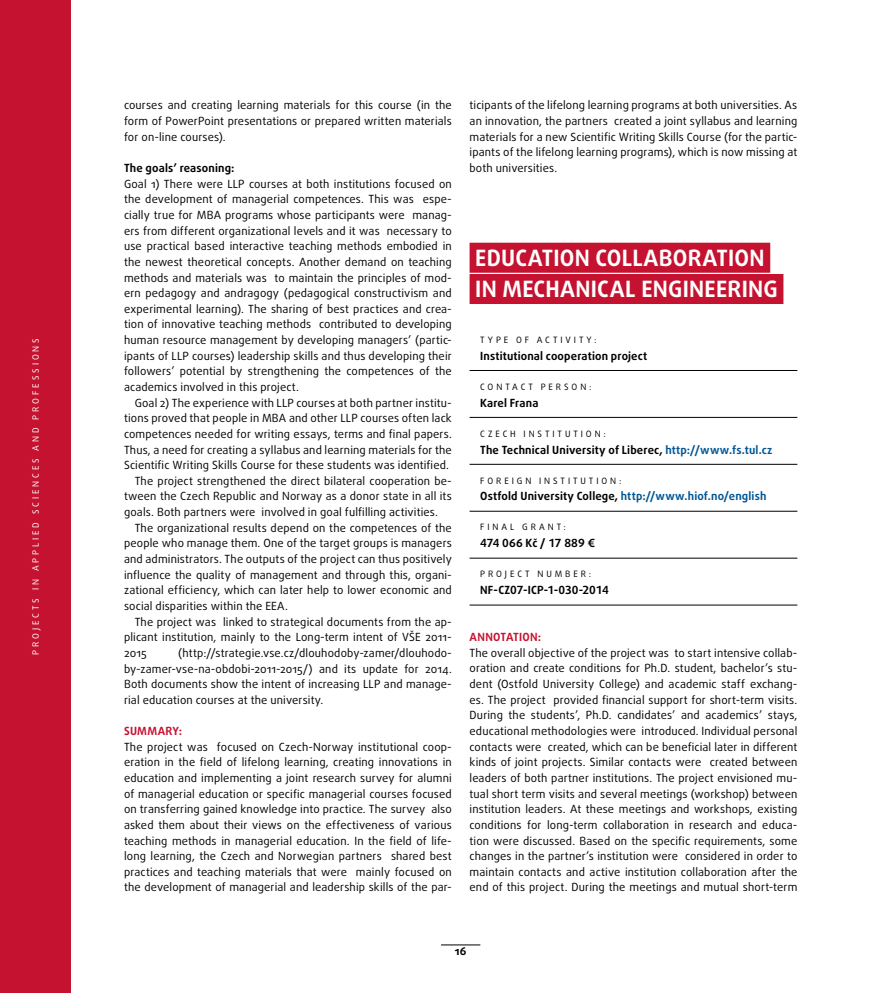
<style>
.page{position:relative;width:886px;height:993px;background:#fff}
.page>*{position:absolute;margin:0;border:0;box-sizing:border-box;transform-origin:0 0}
.t1{font:700 22.5px/31.2px "Daxline Pro";letter-spacing:.01em;color:#fff}
.t2{font:11.25px/15.6px "Daxline Pro";letter-spacing:.01em;color:#000;text-align:justify}
.t3{font:700 11.25px "Daxline Pro";letter-spacing:.01em;color:#000}
.t4{font:700 11.25px "Daxline Pro";letter-spacing:.015em;color:#005695}
.t5{font:700 11.25px "Daxline Pro";letter-spacing:.025em;color:#c41230}
.t6{font:8.75px "Daxline Pro";letter-spacing:.335em;color:#000}
.t7{font:8.75px "Daxline Pro";letter-spacing:.33em;color:#fff}
.s1{color:#005695}
.s2{color:#000}
</style>
<div class="page">
<div style="left:469px;top:243px;width:301px;height:30px;background:#c41230"></div>
<div style="left:469px;top:274px;width:314px;height:30px;background:#c41230"></div>
<hr style="left:469px;top:370px;width:328px;height:1px;background:#000">
<hr style="left:469px;top:417px;width:328px;height:1px;background:#000">
<hr style="left:469px;top:464px;width:328px;height:1px;background:#000">
<hr style="left:469px;top:511px;width:328px;height:1px;background:#000">
<hr style="left:469px;top:557px;width:328px;height:1px;background:#000">
<hr style="left:469px;top:604px;width:328px;height:1px;background:#000">
<div style="left:0;top:0;width:71px;height:992px;background:#c41230"></div>
<hr style="left:441px;top:944px;width:39px;height:1px;background:#000">
<p class="t7" style="left:30px;top:654px;width:318px;rotate:-90deg">PROJECTS IN APPLIED SCIENCES AND PROFESSIONS</p>
<p class="t2" style="left:124px;top:98px;width:329px">courses and creating learning materials for this course (in the form of PowerPoint presentations or prepared written materials for on-line courses).</p>
<p class="t3" style="left:124px;top:160px;width:112px">The goals’ reasoning:</p>
<p class="t2" style="left:124px;top:176px;width:329px">Goal 1) There were LLP courses at both institutions focused on the development of managerial competences. This was espe&shy;cially true for MBA programs whose participants were manag&shy;ers from different organizational levels and it was necessary to use practical based interactive teaching methods embodied in the newest theoretical concepts. Another demand on teaching methods and materials was to maintain the principles of mod&shy;ern pedagogy and andragogy (pedagogical constructivism and experimental learning). The sharing of best practices and crea&shy;tion of innovative teaching methods contributed to developing human resource management by developing managers’ (partic&shy;ipants of LLP courses) leadership skills and thus developing their followers’ potential by strengthening the competences of the academics involved in this project.</p>
<p class="t2" style="left:135px;top:395px;width:319px">Goal 2) The experience with LLP courses at both partner institu-</p>
<p class="t2" style="left:124px;top:410px;width:329px">tions proved that people in MBA and other LLP courses often lack</p>
<p class="t2" style="left:124px;top:426px;width:329px">competences needed for writing essays, terms and final papers.</p>
<p class="t2" style="left:124px;top:441px;width:329px">Thus, a need for creating a syllabus and learning materials for the</p>
<p class="t2" style="left:124px;top:457px;width:326px">Scientific Writing Skills Course for these students was identified.</p>
<p class="t2" style="left:135px;top:473px;width:319px">The project strengthened the direct bilateral cooperation be-</p>
<p class="t2" style="left:124px;top:488px;width:329px">tween the Czech Republic and Norway as a donor state in all its</p>
<p class="t2" style="left:124px;top:504px;width:315px">goals. Both partners were involved in goal fulfilling activities.</p>
<p class="t2" style="left:135px;top:520px;width:319px">The organizational results depend on the competences of the</p>
<p class="t2" style="left:124px;top:535px;width:329px">people who manage them. One of the target groups is managers</p>
<p class="t2" style="left:124px;top:551px;width:329px">and administrators. The outputs of the project can thus positively</p>
<p class="t2" style="left:124px;top:566px;width:329px">influence the quality of management and through this, organi-</p>
<p class="t2" style="left:124px;top:582px;width:329px">zational efficiency, which can later help to lower economic and</p>
<p class="t2" style="left:124px;top:598px;width:165px">social disparities within the EEA.</p>
<p class="t2" style="left:135px;top:613px;width:319px">The project was linked to strategical documents from the ap-</p>
<p class="t2" style="left:124px;top:629px;width:329px">plicant institution, mainly to the Long-term intent of VŠE 2011-</p>
<p class="t2" style="left:124px;top:645px;width:24px">2015</p>
<p class="t2" style="left:124px;top:645px;width:329px;text-indent:54px">(http://strategie.vse.cz/dlouhodoby-zamer/dlouhodo&shy;by-zamer-vse-na-obdobi-2011-2015/) and its update for 2014.<br>Both documents show the intent of increasing LLP and manage&shy;rial education courses at the university.</p>
<p class="t5" style="left:124px;top:723px;width:60px">SUMMARY:</p>
<p class="t2" style="left:124px;top:738px;width:329px">The project was focused on Czech-Norway institutional coop&shy;eration in the field of lifelong learning, creating innovations in education and implementing a joint research survey for alumni of managerial education or specific managerial courses focused on transferring gained knowledge into practice. The survey also asked them about their views on the effectiveness of various teaching methods in managerial education. In the field of life&shy;long learning, the Czech and Norwegian partners shared best practices and teaching materials that were mainly focused on the development of managerial and leadership skills of the par-</p>
<p class="t2" style="left:469px;top:98px;width:329px">ticipants of the lifelong learning programs at both universities. As an innovation, the partners created a joint syllabus and learning materials for a new Scientific Writing Skills Course (for the partic&shy;ipants of the lifelong learning programs), which is now missing at both universities.</p>
<h1 class="t1" style="left:475px;top:242px;width:304px">EDUCATION COLLABORATION<br>IN MECHANICAL ENGINEERING</h1>
<p class="t6" style="left:480px;top:334px;width:118px">TYPE OF ACTIVITY:</p>
<p class="t3" style="left:480px;top:348px;width:169px">Institutional cooperation project</p>
<p class="t6" style="left:480px;top:380px;width:113px">CONTACT PERSON:</p>
<p class="t3" style="left:480px;top:395px;width:60px">Karel Frana</p>
<p class="t6" style="left:480px;top:427px;width:127px">CZECH INSTITUTION:</p>
<p class="t3" style="left:480px;top:442px;width:294px">The Technical University of Liberec, <span class="s1">http://www.fs.tul.cz</span></p>
<p class="t6" style="left:480px;top:474px;width:143px">FOREIGN INSTITUTION:</p>
<p class="t4" style="left:480px;top:488px;width:288px"><span class="s2">Ostfold University College,</span> http://www.hiof.no/english</p>
<p class="t6" style="left:480px;top:521px;width:87px">FINAL GRANT:</p>
<p class="t3" style="left:480px;top:535px;width:117px">474 066 Kč / 17 889 €</p>
<p class="t6" style="left:480px;top:568px;width:113px">PROJECT NUMBER:</p>
<p class="t3" style="left:480px;top:582px;width:130px">NF-CZ07-ICP-1-030-2014</p>
<p class="t5" style="left:470px;top:629px;width:73px">ANNOTATION:</p>
<p class="t2" style="left:469px;top:645px;width:329px">The overall objective of the project was to start intensive collab&shy;oration and create conditions for Ph.D. student, bachelor’s stu&shy;dent (Ostfold University College) and academic staff exchang&shy;es. The project provided financial support for short-term visits.<br>During the students’, Ph.D. candidates’ and academics’ stays, educational methodologies were introduced. Individual personal contacts were created, which can be beneficial later in different kinds of joint projects. Similar contacts were created between leaders of both partner institutions. The project envisioned mu&shy;tual short term visits and several meetings (workshop) between institution leaders. At these meetings and workshops, existing conditions for long-term collaboration in research and educa&shy;tion were discussed. Based on the specific requirements, some changes in the partner’s institution were considered in order to maintain contacts and active institution collaboration after the end of this project. During the meetings and mutual short-term</p>
<p class="t3" style="left:455px;top:943px;width:13px">16</p>
</div>
